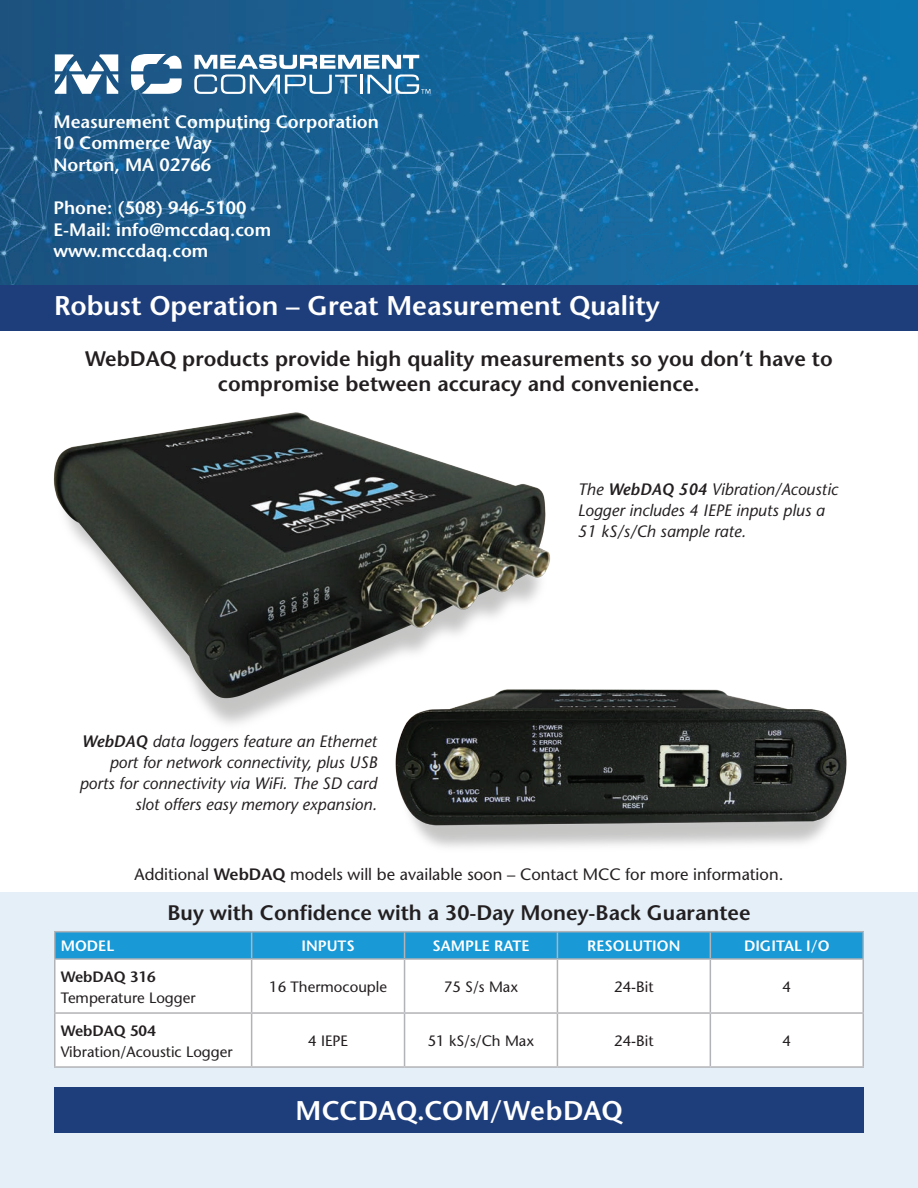
<style>
.page{position:relative;width:918px;height:1188px;background:#fff}
.page>*{position:absolute;margin:0;border:0;box-sizing:border-box;transform-origin:0 0}
.t1{font:600 27px "Stone Sans";color:#fff}
.t2{font:600 21px/25.2px "Stone Sans";color:#231f20;text-align:center}
.t3{font:600 18px/21.6px "Stone Sans";color:#fff}
.t4{font:italic 16.5px/21px "Stone Sans";color:#231f20}
.t5{font:16.5px "Stone Sans";color:#231f20}
.t6{font:15px "Stone Sans";color:#231f20}
.t7{font:600 15px "Stone Sans";color:#fff}
.t8{font:600 15px "Stone Sans";color:#231f20}
.s1{font-weight:600}
</style>
<div class="page">
<div style="left:0;top:893px;width:918px;height:295px;background:#e4eff8"></div>
<img style="left:0;top:0;width:918px;height:285px">
<svg style="left:194px;top:55px;width:236px;height:39px"></svg>
<svg style="left:55px;top:54px;width:63px;height:40px"></svg>
<svg style="left:131px;top:54px;width:51px;height:40px"></svg>
<div style="left:56px;top:960px;width:806px;height:106px;background:#fff"></div>
<hr style="left:54px;top:931px;width:198px;height:1px;background:#b2b3b7">
<hr style="left:54px;top:932px;width:2px;height:26px;background:#b2b3b7">
<hr style="left:252px;top:931px;width:153px;height:1px;background:#b2b3b7">
<hr style="left:405px;top:931px;width:152px;height:1px;background:#b2b3b7">
<hr style="left:557px;top:931px;width:153px;height:1px;background:#b2b3b7">
<hr style="left:710px;top:931px;width:154px;height:1px;background:#b2b3b7">
<div style="left:55px;top:932px;width:807px;height:26px;background:#1999d6"></div>
<hr style="left:862px;top:932px;width:2px;height:26px;background:#b2b3b7">
<hr style="left:54px;top:958px;width:198px;height:2px;background:#b2b3b7">
<hr style="left:252px;top:958px;width:153px;height:2px;background:#b2b3b7">
<hr style="left:405px;top:958px;width:152px;height:2px;background:#b2b3b7">
<hr style="left:557px;top:958px;width:153px;height:2px;background:#b2b3b7">
<hr style="left:710px;top:958px;width:154px;height:2px;background:#b2b3b7">
<hr style="left:54px;top:960px;width:2px;height:52px;background:#b2b3b7">
<hr style="left:251px;top:960px;width:1px;height:52px;background:#b2b3b7">
<hr style="left:404px;top:960px;width:1px;height:52px;background:#b2b3b7">
<hr style="left:557px;top:960px;width:1px;height:52px;background:#b2b3b7">
<hr style="left:710px;top:960px;width:1px;height:52px;background:#b2b3b7">
<hr style="left:862px;top:960px;width:2px;height:52px;background:#b2b3b7">
<hr style="left:54px;top:1012px;width:198px;height:2px;background:#b2b3b7">
<hr style="left:54px;top:1014px;width:2px;height:52px;background:#b2b3b7">
<hr style="left:252px;top:1012px;width:153px;height:2px;background:#b2b3b7">
<hr style="left:251px;top:1014px;width:1px;height:52px;background:#b2b3b7">
<hr style="left:405px;top:1012px;width:152px;height:2px;background:#b2b3b7">
<hr style="left:404px;top:1014px;width:1px;height:52px;background:#b2b3b7">
<hr style="left:557px;top:1012px;width:153px;height:2px;background:#b2b3b7">
<hr style="left:557px;top:1014px;width:1px;height:52px;background:#b2b3b7">
<hr style="left:710px;top:1012px;width:154px;height:2px;background:#b2b3b7">
<hr style="left:710px;top:1014px;width:1px;height:52px;background:#b2b3b7">
<hr style="left:862px;top:1014px;width:2px;height:52px;background:#b2b3b7">
<hr style="left:54px;top:1066px;width:198px;height:2px;background:#b2b3b7">
<hr style="left:252px;top:1066px;width:153px;height:2px;background:#b2b3b7">
<hr style="left:405px;top:1066px;width:152px;height:2px;background:#b2b3b7">
<hr style="left:557px;top:1066px;width:153px;height:2px;background:#b2b3b7">
<hr style="left:710px;top:1066px;width:154px;height:2px;background:#b2b3b7">
<div style="left:0;top:285px;width:918px;height:45px;background:#1e3d7b"></div>
<img style="left:395px;top:689px;width:452px;height:158px">
<img style="left:53px;top:412px;width:543px;height:351px">
<div style="left:54px;top:1088px;width:810px;height:45px;background:#1e3d7b"></div>
<p class="t3" style="left:53px;top:110px;width:327px">Measurement Computing Corporation<br>10 Commerce Way<br>Norton, MA 02766</p>
<p class="t3" style="left:53px;top:197px;width:219px">Phone: (508) 946-5100<br>E-Mail: info@mccdaq.com www.mccdaq.com</p>
<h1 class="t1" style="left:54px;top:289px;width:607px">Robust Operation – Great Measurement Quality</h1>
<p class="t2" style="left:85px;top:345px;width:749px">WebDAQ products provide high quality measurements so you don’t have to compromise between accuracy and convenience.</p>
<p class="t4" style="left:80px;top:731px;width:299px;text-align:right"><span class="s1">WebDAQ</span> data loggers feature an Ethernet port for network connectivity, plus USB ports for connectivity via WiFi. The SD card slot offers easy memory expansion.</p>
<p class="t4" style="left:578px;top:478px;width:261px">The <span class="s1">WebDAQ 504</span> Vibration/Acoustic<br>Logger includes 4 IEPE inputs plus a<br>51 kS/s/Ch sample rate.</p>
<p class="t5" style="left:135px;top:864px;width:650px">Additional <span class="s1">WebDAQ</span> models will be available soon – Contact MCC for more information.</p>
<p class="t2" style="left:168px;top:900px;width:585px">Buy with Confidence with a 30-Day Money-Back Guarantee</p>
<p class="t7" style="left:61px;top:937px;width:55px">MODEL</p>
<p class="t7" style="left:301px;top:937px;width:55px">INPUTS</p>
<p class="t7" style="left:432px;top:937px;width:99px">SAMPLE RATE</p>
<p class="t7" style="left:587px;top:937px;width:95px">RESOLUTION</p>
<p class="t7" style="left:744px;top:937px;width:87px">DIGITAL I/O</p>
<p class="t8" style="left:61px;top:967px;width:97px">WebDAQ 316</p>
<p class="t6" style="left:61px;top:988px;width:136px">Temperature Logger</p>
<p class="t6" style="left:269px;top:978px;width:119px">16 Thermocouple</p>
<p class="t6" style="left:444px;top:978px;width:76px">75 S/s Max</p>
<p class="t6" style="left:614px;top:978px;width:41px">24-Bit</p>
<p class="t6" style="left:782px;top:978px;width:10px">4</p>
<p class="t8" style="left:61px;top:1021px;width:97px">WebDAQ 504</p>
<p class="t6" style="left:61px;top:1042px;width:173px">Vibration/Acoustic Logger</p>
<p class="t6" style="left:308px;top:1032px;width:41px">4 IEPE</p>
<p class="t6" style="left:428px;top:1032px;width:108px">51 kS/s/Ch Max</p>
<p class="t6" style="left:614px;top:1032px;width:41px">24-Bit</p>
<p class="t6" style="left:782px;top:1032px;width:10px">4</p>
<h1 class="t1" style="left:295px;top:1094px;width:329px">MCCDAQ.COM/WebDAQ</h1>
</div>
